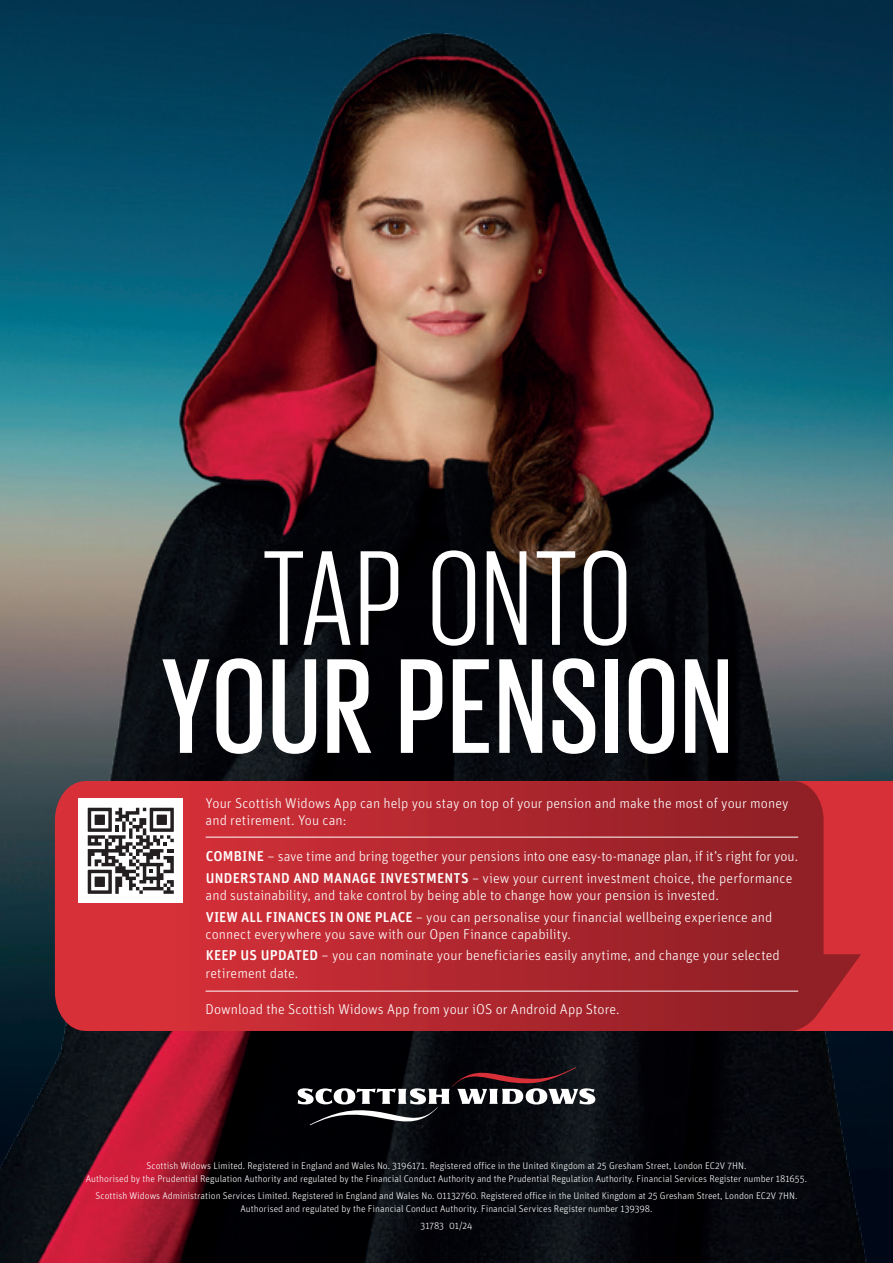
<style>
.page{position:relative;width:893px;height:1263px;background:#fff}
.page>*{position:absolute;margin:0;border:0;box-sizing:border-box;transform-origin:0 0}
.t1{font:500 138px/108px "Giorgio Sans";letter-spacing:.025em;color:#fff;text-align:center}
.t2{font:300 14.25px/17.2px "Unit Rounded Pro";color:#fff}
.t3{font:300 9.75px/12.8px "Unit Rounded Pro";color:#fff;text-align:center}
.s1{font-weight:400}
.s2{font-weight:500}
</style>
<div class="page">
<img style="left:0;top:8px;width:893px;height:1255px">
<svg style="left:298px;top:1067px;width:297px;height:58px"></svg>
<div style="left:85px;top:781px;width:808px;height:250px;background:#d73039"></div>
<svg style="left:55px;top:781px;width:806px;height:250px"></svg>
<div style="left:79px;top:799px;width:104px;height:104px;background:#fff"></div>
<svg style="left:88px;top:808px;width:86px;height:86px"></svg>
<hr style="left:206px;top:837px;width:592px;height:1px;background:#fff">
<hr style="left:206px;top:991px;width:592px;height:1px;background:#fff">
<p class="t1" style="left:161px;top:541px;width:572px"><span class="s1">TAP ONTO<br></span>YOUR PENSION</p>
<p class="t2" style="left:206px;top:794px;width:584px">Your Scottish Widows App can help you stay on top of your pension and make the most of your money and retirement. You can:</p>
<p class="t2" style="left:206px;top:847px;width:594px"><span class="s2">COMBINE</span> – save time and bring together your pensions into one easy-to-manage plan, if it’s right for you.</p>
<p class="t2" style="left:206px;top:869px;width:588px"><span class="s2">UNDERSTAND AND MANAGE INVESTMENTS</span> – view your current investment choice, the performance and sustainability, and take control by being able to change how your pension is invested.</p>
<p class="t2" style="left:206px;top:908px;width:568px"><span class="s2">VIEW ALL FINANCES IN ONE PLACE</span> – you can personalise your financial wellbeing experience and connect everywhere you save with our Open Finance capability.</p>
<p class="t2" style="left:206px;top:946px;width:576px"><span class="s2">KEEP US UPDATED</span> – you can nominate your beneficiaries easily anytime, and change your selected retirement date.</p>
<p class="t2" style="left:206px;top:1000px;width:416px">Download the Scottish Widows App from your iOS or Android App Store.</p>
<p class="t3" style="left:86px;top:1159px;width:722px">Scottish Widows Limited. Registered in England and Wales No. 3196171. Registered office in the United Kingdom at 25 Gresham Street, London EC2V 7HN.<br>Authorised by the Prudential Regulation Authority and regulated by the Financial Conduct Authority and the Prudential Regulation Authority. Financial Services Register number 181655.</p>
<p class="t3" style="left:96px;top:1189px;width:703px">Scottish Widows Administration Services Limited. Registered in England and Wales No. 01132760. Registered office in the United Kingdom at 25 Gresham Street, London EC2V 7HN.<br>Authorised and regulated by the Financial Conduct Authority. Financial Services Register number 139398.</p>
<p class="t3" style="left:420px;top:1219px;width:54px">31783 01/24</p>
</div>
